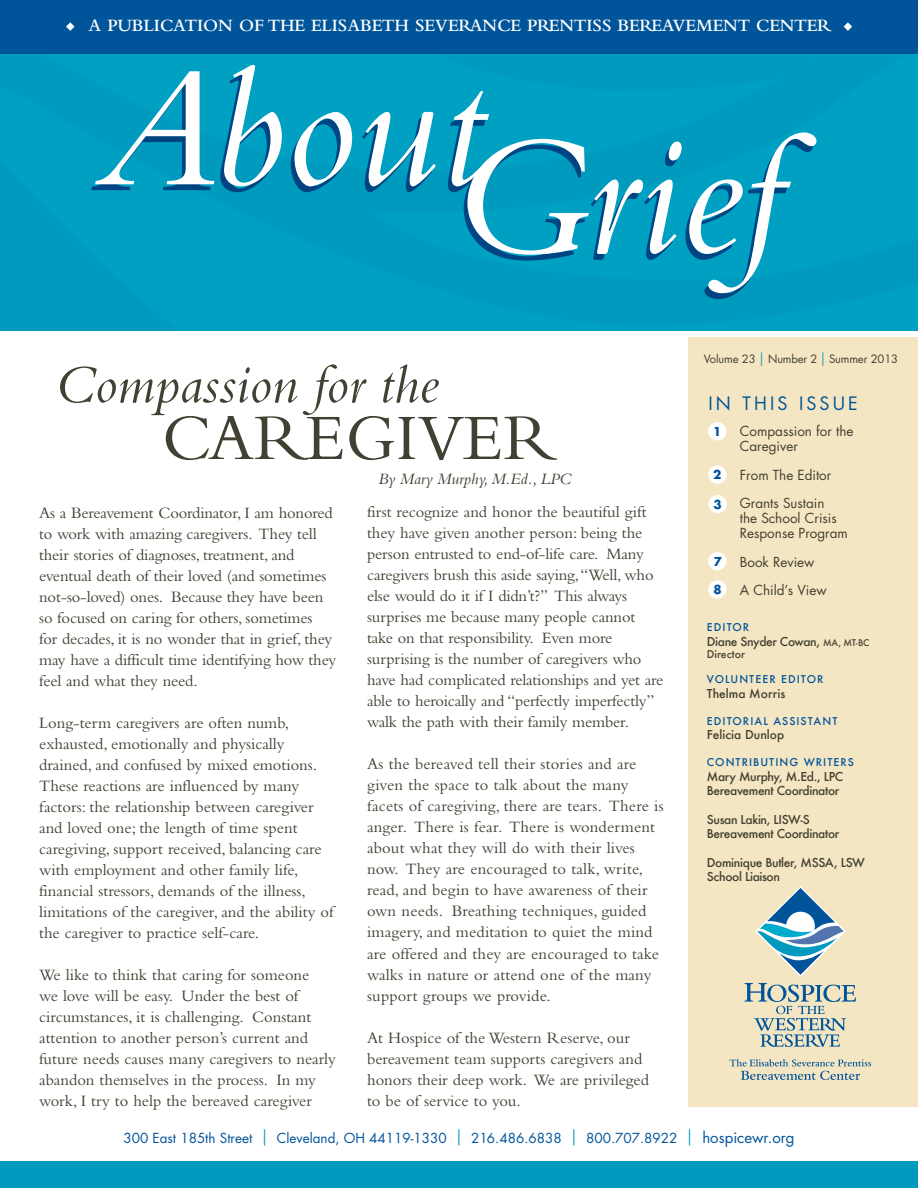
<style>
.page{position:relative;width:918px;height:1188px;background:#fff}
.page>*{position:absolute;margin:0;border:0;box-sizing:border-box;transform-origin:0 0}
.t1{font:italic 177.45px "Bembo Std";color:#fff}
.t2{font:67.5px "Bembo Std";color:#424032}
.t3{font:italic 55.95px "Bembo Std";color:#424032}
.t4{font:600 18px "Bembo Std";color:#fff}
.t5{font:18px "Futura Std";letter-spacing:.17em;color:#00549a}
.t6{font:16.5px/21px "Bembo Std";color:#424032}
.t7{font:italic 16.5px "Bembo Std";color:#424032}
.t8{font:13.5px/15px "Futura Std";color:#424032}
.t9{font:13.5px "Futura Std";color:#00549a}
.t10{font:500 12px/14.4px "Futura";letter-spacing:-.03em;color:#424032}
.t11{font:500 12px "Futura";color:#424032}
.t12{font:700 12px "Futura Std";color:#00549a}
.t13{font:11.25px "Futura Std";letter-spacing:-.01em;color:#424032}
.t14{font:500 10.5px "Futura";letter-spacing:.1em;color:#00549a}
.t15{font:500 10.5px "Futura";color:#424032}
.s1{font-size:13.5px;color:#009abe}
.s2{font-size:9px}
.s3{font-size:16.2px;color:#009abe}
.s4{font-size:15px}
</style>
<div class="page">
<div style="left:373px;top:58px;width:545px;height:7px;background:#009abe"></div>
<div style="left:0;top:65px;width:918px;height:265px;background:#00a0c3"></div>
<hr style="left:78px;top:54px;width:840px;height:4px;background:#009abe">
<div style="left:0;top:1161px;width:918px;height:27px;background:#009abe"></div>
<div style="left:0;top:0;width:918px;height:54px;background:#00549a"></div>
<div style="left:688px;top:338px;width:230px;height:769px;background:#f5e6c3"></div>
<svg style="left:744px;top:886px;width:112px;height:161px"></svg>
<svg style="left:729px;top:1059px;width:142px;height:21px"></svg>
<div style="left:708px;top:422px;width:19px;height:18px;background:#fff;border-radius:50%"></div>
<div style="left:708px;top:465px;width:19px;height:19px;background:#fff;border-radius:50%"></div>
<div style="left:709px;top:495px;width:18px;height:18px;background:#fff;border-radius:50%"></div>
<div style="left:708px;top:552px;width:19px;height:18px;background:#fff;border-radius:50%"></div>
<div style="left:708px;top:580px;width:19px;height:19px;background:#fff;border-radius:50%"></div>
<svg style="left:66px;top:22px;width:9px;height:9px"></svg>
<svg style="left:844px;top:22px;width:8px;height:9px"></svg>
<p class="t4" style="left:89px;top:15px;width:744px">A PUBLICATION OF THE ELISABETH SEVERANCE PRENTISS BEREAVEMENT CENTER</p>
<h1 class="t1" style="left:96px;top:25px;width:390px">About</h1>
<h1 class="t1" style="left:447px;top:92px;width:337px">Grief</h1>
<h3 class="t3" style="left:54px;top:352px;width:386px">Compassion for the</h3>
<h2 class="t2" style="left:162px;top:399px;width:92px">Care</h2>
<h2 class="t2" style="left:346px;top:399px;width:166px">giver</h2>
<p class="t6" style="left:39px;top:502px;width:298px">As a Bereavement Coordinator, I am honored to work with amazing caregivers. They tell their stories of diagnoses, treatment, and eventual death of their loved (and sometimes not-so-loved) ones. Because they have been so focused on caring for others, sometimes<br>for decades, it is no wonder that in grief, they may have a difficult time identifying how they feel and what they need.</p>
<p class="t6" style="left:39px;top:712px;width:296px">Long-term caregivers are often numb, exhausted, emotionally and physically drained, and confused by mixed emotions.<br>These reactions are influenced by many factors: the relationship between caregiver and loved one; the length of time spent caregiving, support received, balancing care with employment and other family life, financial stressors, demands of the illness, limitations of the caregiver, and the ability of the caregiver to practice self-care.</p>
<p class="t6" style="left:39px;top:964px;width:298px">We like to think that caring for someone<br>we love will be easy. Under the best of circumstances, it is challenging. Constant attention to another person’s current and future needs causes many caregivers to nearly abandon themselves in the process. In my work, I try to help the bereaved caregiver</p>
<p class="t7" style="left:378px;top:469px;width:195px">By Mary Murphy, M.Ed., LPC</p>
<p class="t6" style="left:367px;top:501px;width:298px">first recognize and honor the beautiful gift they have given another person: being the person entrusted to end-of-life care. Many caregivers brush this aside saying, “Well, who else would do it if I didn’t?” This always surprises me because many people cannot take on that responsibility. Even more surprising is the number of caregivers who have had complicated relationships and yet are able to heroically and “perfectly imperfectly” walk the path with their family member.</p>
<p class="t6" style="left:367px;top:753px;width:298px">As the bereaved tell their stories and are given the space to talk about the many facets of caregiving, there are tears. There is anger. There is fear. There is wonderment about what they will do with their lives now. They are encouraged to talk, write, read, and begin to have awareness of their own needs. Breathing techniques, guided imagery, and meditation to quiet the mind are offered and they are encouraged to take walks in nature or attend one of the many support groups we provide.</p>
<p class="t6" style="left:367px;top:1027px;width:284px">At Hospice of the Western Reserve, our bereavement team supports caregivers and honors their deep work. We are privileged to be of service to you.</p>
<p class="t13" style="left:704px;top:352px;width:196px">Volume 23 <span class="s1">|</span> Number 2 <span class="s1">|</span> Summer 2013</p>
<p class="t5" style="left:709px;top:392px;width:57px">In this</p>
<p class="t5" style="left:799px;top:392px;width:58px">Issue</p>
<p class="t8" style="left:740px;top:424px;width:115px">Compassion for the<br>Caregiver</p>
<p class="t8" style="left:740px;top:461px;width:93px;line-height:28.5px">From The Editor<br>Grants Sustain</p>
<p class="t8" style="left:740px;top:511px;width:110px">the School Crisis<br>Response Program</p>
<p class="t8" style="left:740px;top:548px;width:88px;line-height:28.5px">Book Review<br>A Child’s View</p>
<p class="t12" style="left:713px;top:423px;width:10px">1</p>
<p class="t12" style="left:713px;top:466px;width:10px">2</p>
<p class="t12" style="left:713px;top:496px;width:10px">3</p>
<p class="t12" style="left:714px;top:554px;width:10px">7</p>
<p class="t12" style="left:714px;top:582px;width:10px">8</p>
<p class="t14" style="left:707px;top:620px;width:44px">EDITOR</p>
<p class="t10" style="left:707px;top:634px;width:164px">Diane Snyder Cowan, <span class="s2">MA, MT-BC</span></p>
<p class="t15" style="left:707px;top:647px;width:40px">Director</p>
<p class="t14" style="left:707px;top:672px;width:118px">VOLUNTEER EDITOR</p>
<p class="t11" style="left:707px;top:685px;width:80px">Thelma Morris</p>
<p class="t14" style="left:707px;top:714px;width:132px">EDITORIAL ASSISTANT</p>
<p class="t11" style="left:707px;top:726px;width:79px">Felicia Dunlop</p>
<p class="t14" style="left:707px;top:755px;width:149px">CONTRIBUTING WRITERS</p>
<p class="t10" style="left:707px;top:769px;width:138px">Mary Murphy, M.Ed., LPC<br>Bereavement Coordinator</p>
<p class="t10" style="left:707px;top:812px;width:134px">Susan Lakin, LISW-S<br>Bereavement Coordinator</p>
<p class="t10" style="left:707px;top:855px;width:160px">Dominique Butler, MSSA, LSW<br>School Liaison</p>
<p class="t9" style="left:123px;top:1129px;width:673px">300 East 185th Street <span class="s3">|</span> Cleveland, OH 44119-1330 <span class="s3">|</span> 216.486.6838 <span class="s3">|</span> 800.707.8922 <span class="s3">|</span> <span class="s4">hospicewr.org</span></p>
</div>
